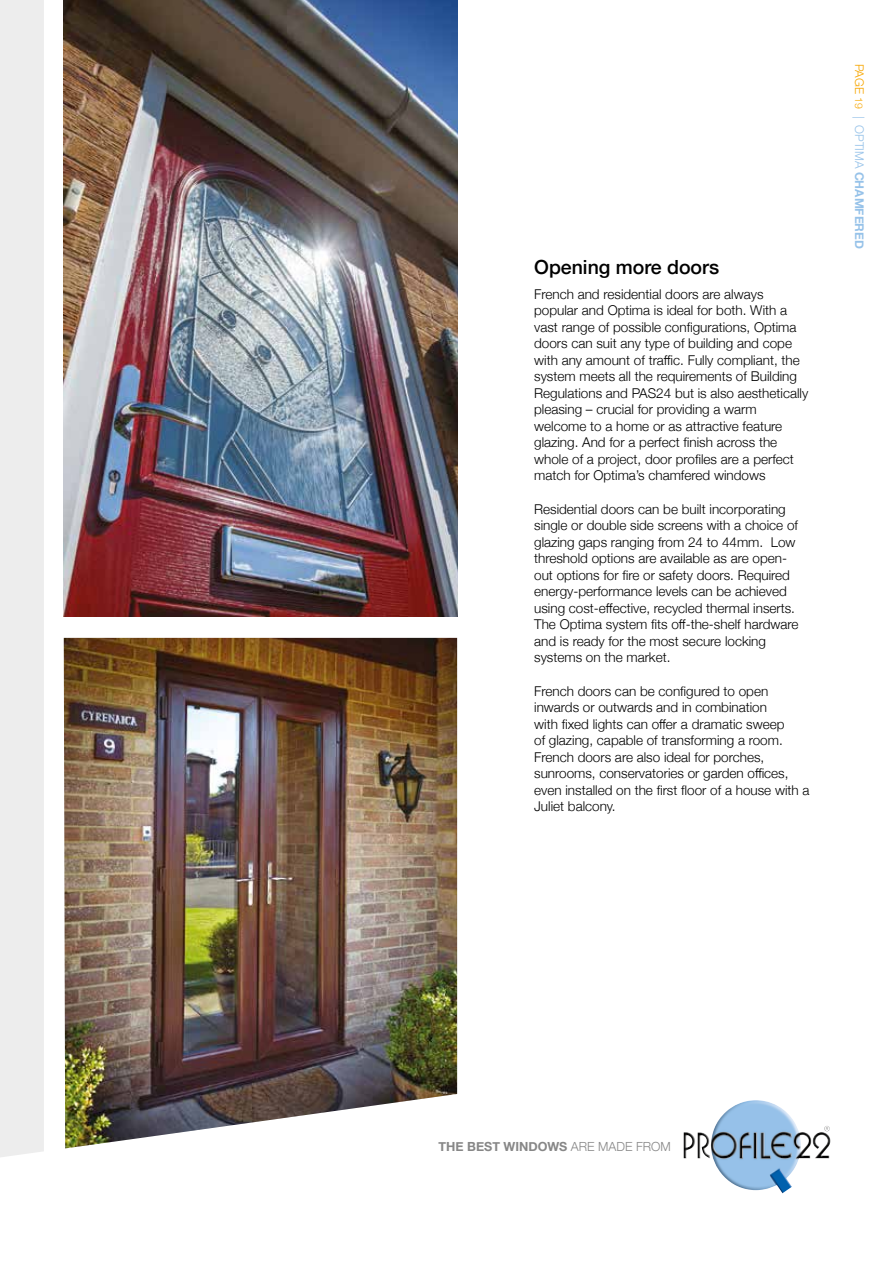
<style>
.page{position:relative;width:893px;height:1263px;background:#fff}
.page>*{position:absolute;margin:0;border:0;box-sizing:border-box;transform-origin:0 0}
.t1{font:500 19.5px "Helvetica Neue";color:#000}
.t2{font:300 13.5px/16.5px "Helvetica Neue";color:#000}
.t3{font:700 12.6px "Helvetica Neue";color:#878787}
.t4{font:700 12px "Helvetica Neue";color:#96c2e9}
.s1{font-weight:300;color:#f7a600}
.s2{font-weight:300;font-size:10.5px;color:#f7a600}
.s3{font-weight:300}
</style>
<div class="page">
<div style="left:0;top:0;width:44px;height:1157px;background:#ededed"></div>
<img style="left:64px;top:0;width:394px;height:617px">
<img style="left:64px;top:638px;width:393px;height:510px">
<img style="left:684px;top:1100px;width:146px;height:93px">
<h1 class="t1" style="left:534px;top:251px;width:186px">Opening more doors</h1>
<p class="t2" style="left:534px;top:285px;width:276px">French and residential doors are always popular and Optima is ideal for both. With a vast range of possible configurations, Optima doors can suit any type of building and cope with any amount of traffic. Fully compliant, the system meets all the requirements of Building Regulations and PAS24 but is also aesthetically pleasing – crucial for providing a warm welcome to a home or as attractive feature glazing. And for a perfect finish across the whole of a project, door profiles are a perfect match for Optima’s chamfered windows</p>
<p class="t2" style="left:534px;top:500px;width:266px">Residential doors can be built incorporating single or double side screens with a choice of glazing gaps ranging from 24 to 44mm. Low threshold options are available as are open&shy;out options for fire or safety doors. Required energy-performance levels can be achieved using cost-effective, recycled thermal inserts.<br>The Optima system fits off-the-shelf hardware and is ready for the most secure locking systems on the market.</p>
<p class="t2" style="left:534px;top:682px;width:277px">French doors can be configured to open inwards or outwards and in combination<br>with fixed lights can offer a dramatic sweep<br>of glazing, capable of transforming a room.<br>French doors are also ideal for porches, sunrooms, conservatories or garden offices, even installed on the first floor of a house with a Juliet balcony.</p>
<p class="t4" style="left:869px;top:64px;width:186px;rotate:90deg"><span class="s1">PAGE</span> <span class="s2">19</span> <span class="s3">| OPTIMA</span> CHAMFERED</p>
<p class="t3" style="left:439px;top:1136px;width:234px">THE BEST WINDOWS <span class="s3">ARE MADE FROM</span></p>
</div>
